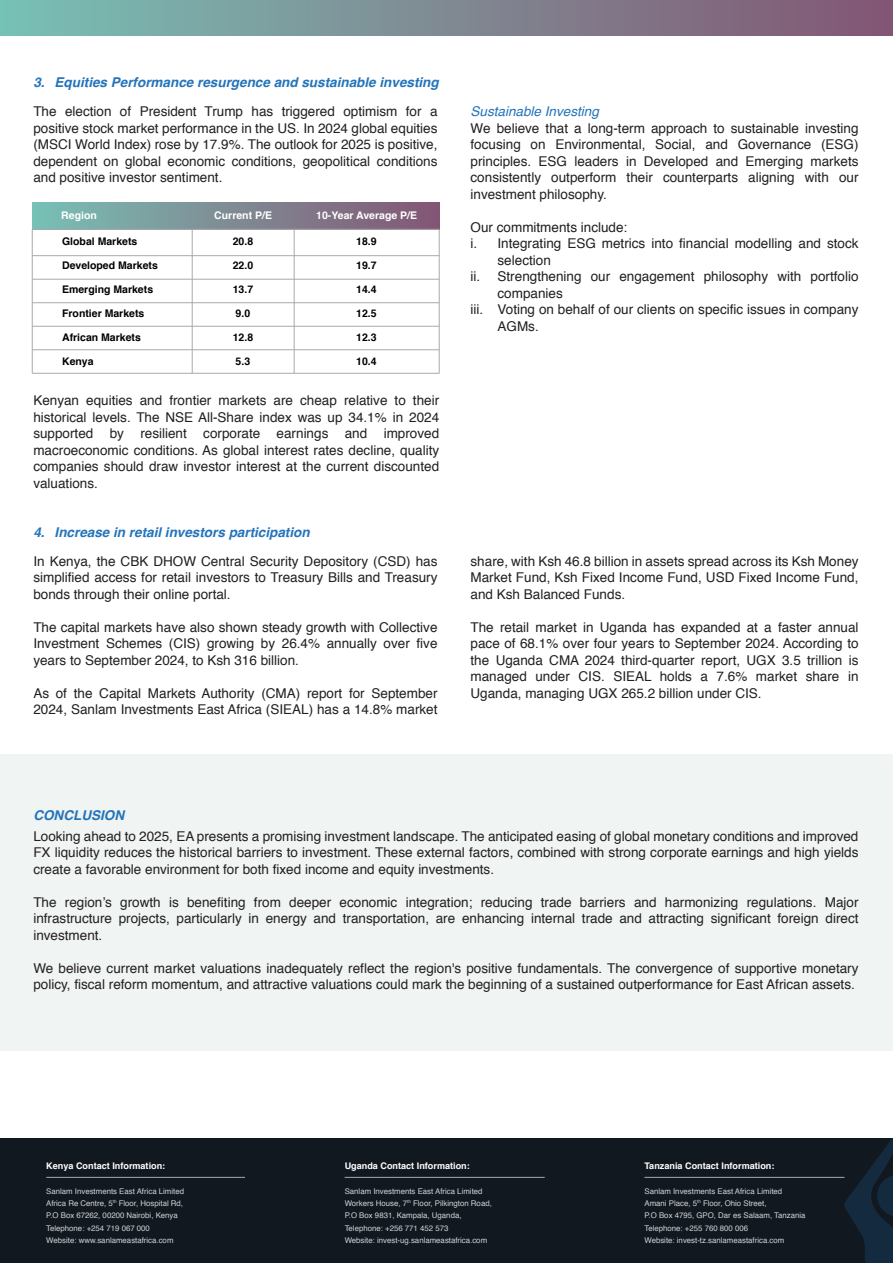
<style>
.page{position:relative;width:893px;height:1263px;background:#fff}
.page>*{position:absolute;margin:0;border:0;box-sizing:border-box;transform-origin:0 0}
.t1{font:13.5px/16.5px "Helvetica";color:#231f20;text-align:justify}
.t2{font:italic 700 13.5px "Helvetica";color:#2374bb}
.t3{font:italic 13.5px "Helvetica";color:#2374bb}
.t4{font:700 10.5px "Helvetica";color:#000}
.t5{font:700 10.5px "Helvetica";color:#fff}
.t6{font:700 9.15px "Helvetica";color:#fff}
.t7{font:7.8px/12.3px "Helvetica";color:#d1d3d4}
</style>
<div class="page">
<div style="left:0;top:0;width:893px;height:36px;background:linear-gradient(to right,#79c0b4,#845473)"></div>
<div style="left:32px;top:202px;width:407px;height:27px;background:linear-gradient(to right,#79c0b4,#845573)"></div>
<hr style="left:32px;top:229px;width:407px;height:1px;background:#a7a9ac">
<hr style="left:32px;top:255px;width:407px;height:1px;background:#a7a9ac">
<hr style="left:32px;top:279px;width:407px;height:1px;background:#a7a9ac">
<hr style="left:32px;top:302px;width:407px;height:1px;background:#a7a9ac">
<hr style="left:32px;top:326px;width:407px;height:1px;background:#a7a9ac">
<hr style="left:32px;top:349px;width:407px;height:1px;background:#a7a9ac">
<hr style="left:32px;top:373px;width:407px;height:1px;background:#a7a9ac">
<hr style="left:32px;top:229px;width:1px;height:144px;background:#a7a9ac">
<hr style="left:192px;top:229px;width:1px;height:144px;background:#a7a9ac">
<hr style="left:294px;top:229px;width:1px;height:144px;background:#a7a9ac">
<hr style="left:439px;top:229px;width:1px;height:144px;background:#a7a9ac">
<div style="left:0;top:754px;width:893px;height:296px;background:#f0f4f3"></div>
<div style="left:0;top:1138px;width:893px;height:125px;background:#111820"></div>
<svg style="left:844px;top:1139px;width:49px;height:124px"></svg>
<hr style="left:46px;top:1177px;width:199px;height:1px;background:#a7a9ac">
<hr style="left:345px;top:1177px;width:200px;height:1px;background:#a7a9ac">
<hr style="left:644px;top:1177px;width:200px;height:1px;background:#a7a9ac">
<p class="t2" style="left:33px;top:72px;width:407px">3. Equities Performance resurgence and sustainable investing</p>
<p class="t1" style="left:33px;top:104px;width:406px">The election of President Trump has triggered optimism for a positive stock market performance in the US. In 2024 global equities (MSCI World Index) rose by 17.9%. The outlook for 2025 is positive, dependent on global economic conditions, geopolitical conditions and positive investor sentiment.</p>
<p class="t5" style="left:61px;top:207px;width:37px">Region</p>
<p class="t4" style="left:62px;top:233px;width:77px">Global Markets</p>
<p class="t4" style="left:62px;top:257px;width:97px">Developed Markets</p>
<p class="t4" style="left:62px;top:281px;width:93px">Emerging Markets</p>
<p class="t4" style="left:62px;top:305px;width:84px">Frontier Markets</p>
<p class="t4" style="left:62px;top:329px;width:80px">African Markets</p>
<p class="t4" style="left:62px;top:353px;width:33px">Kenya</p>
<p class="t5" style="left:214px;top:207px;width:59px">Current P/E</p>
<p class="t4" style="left:233px;top:233px;width:22px">20.8</p>
<p class="t4" style="left:233px;top:257px;width:22px">22.0</p>
<p class="t4" style="left:233px;top:281px;width:22px">13.7</p>
<p class="t4" style="left:236px;top:305px;width:16px">9.0</p>
<p class="t4" style="left:233px;top:329px;width:22px">12.8</p>
<p class="t4" style="left:236px;top:353px;width:16px">5.3</p>
<p class="t5" style="left:316px;top:207px;width:102px">10-Year Average P/E</p>
<p class="t4" style="left:356px;top:233px;width:22px">18.9</p>
<p class="t4" style="left:356px;top:257px;width:22px">19.7</p>
<p class="t4" style="left:356px;top:281px;width:22px">14.4</p>
<p class="t4" style="left:356px;top:305px;width:22px">12.5</p>
<p class="t4" style="left:356px;top:329px;width:22px">12.3</p>
<p class="t4" style="left:356px;top:353px;width:22px">10.4</p>
<p class="t1" style="left:33px;top:393px;width:407px">Kenyan equities and frontier markets are cheap relative to their historical levels. The NSE All-Share index was up 34.1% in 2024 supported by resilient corporate earnings and improved macroeconomic conditions. As global interest rates decline, quality companies should draw investor interest at the current discounted valuations.</p>
<p class="t2" style="left:33px;top:521px;width:278px">4. Increase in retail investors participation</p>
<p class="t1" style="left:33px;top:553px;width:406px">In Kenya, the CBK DHOW Central Security Depository (CSD) has simplified access for retail investors to Treasury Bills and Treasury bonds through their online portal.</p>
<p class="t1" style="left:33px;top:619px;width:406px">The capital markets have also shown steady growth with Collective Investment Schemes (CIS) growing by 26.4% annually over five years to September 2024, to Ksh 316 billion.</p>
<p class="t1" style="left:33px;top:685px;width:406px">As of the Capital Markets Authority (CMA) report for September<br>2024, Sanlam Investments East Africa (SIEAL) has a 14.8% market</p>
<p class="t3" style="left:471px;top:101px;width:130px">Sustainable Investing</p>
<p class="t1" style="left:471px;top:120px;width:389px">We believe that a long-term approach to sustainable investing focusing on Environmental, Social, and Governance (ESG) principles. ESG leaders in Developed and Emerging markets consistently outperform their counterparts aligning with our investment philosophy.</p>
<p class="t1" style="left:471px;top:219px;width:158px">Our commitments include:</p>
<p class="t1" style="left:471px;top:236px;width:389px">i. Integrating ESG metrics into financial modelling and stock</p>
<p class="t1" style="left:498px;top:252px;width:55px">selection</p>
<p class="t1" style="left:471px;top:269px;width:389px">ii. Strengthening our engagement philosophy with portfolio</p>
<p class="t1" style="left:498px;top:285px;width:67px">companies</p>
<p class="t1" style="left:471px;top:302px;width:389px">iii. Voting on behalf of our clients on specific issues in company</p>
<p class="t1" style="left:498px;top:318px;width:43px">AGMs.</p>
<p class="t1" style="left:471px;top:553px;width:389px">share, with Ksh 46.8 billion in assets spread across its Ksh Money Market Fund, Ksh Fixed Income Fund, USD Fixed Income Fund, and Ksh Balanced Funds.</p>
<p class="t1" style="left:471px;top:619px;width:389px">The retail market in Uganda has expanded at a faster annual pace of 68.1% over four years to September 2024. According to the Uganda CMA 2024 third-quarter report, UGX 3.5 trillion is managed under CIS. SIEAL holds a 7.6% market share in Uganda, managing UGX 265.2 billion under CIS.</p>
<p class="t2" style="left:33px;top:804px;width:92px">CONCLUSION</p>
<p class="t1" style="left:33px;top:828px;width:827px">Looking ahead to 2025, EA presents a promising investment landscape. The anticipated easing of global monetary conditions and improved FX liquidity reduces the historical barriers to investment. These external factors, combined with strong corporate earnings and high yields create a favorable environment for both fixed income and equity investments.</p>
<p class="t1" style="left:33px;top:894px;width:827px">The region’s growth is benefiting from deeper economic integration; reducing trade barriers and harmonizing regulations. Major infrastructure projects, particularly in energy and transportation, are enhancing internal trade and attracting significant foreign direct investment.</p>
<p class="t1" style="left:33px;top:960px;width:827px">We believe current market valuations inadequately reflect the region's positive fundamentals. The convergence of supportive monetary policy, fiscal reform momentum, and attractive valuations could mark the beginning of a sustained outperformance for East African assets.</p>
<p class="t6" style="left:46px;top:1158px;width:121px">Kenya Contact Information:</p>
<p class="t7" style="left:46px;top:1185px;width:139px">Sanlam Investments East Africa Limited Africa Re Centre, 5<sup>th</sup> Floor, Hospital Rd, P.O Box 67262, 00200 Nairobi, Kenya Telephone: +254 719 067 000<br>Website: www.sanlameastafrica.com</p>
<p class="t6" style="left:345px;top:1158px;width:127px">Uganda Contact Information:</p>
<p class="t7" style="left:345px;top:1185px;width:149px">Sanlam Investments East Africa Limited Workers House, 7<sup>th</sup> Floor, Pilkington Road, P.O Box 9831, Kampala, Uganda, Telephone: +256 771 452 573<br>Website: invest-ug.sanlameastafrica.com</p>
<p class="t6" style="left:644px;top:1158px;width:132px">Tanzania Contact Information:</p>
<p class="t7" style="left:644px;top:1185px;width:163px">Sanlam Investments East Africa Limited Amani Place, 5<sup>th</sup> Floor, Ohio Street,<br>P.O Box 4795, GPO, Dar es Salaam, Tanzania Telephone: +255 760 800 006<br>Website: invest-tz.sanlameastafrica.com</p>
</div>
